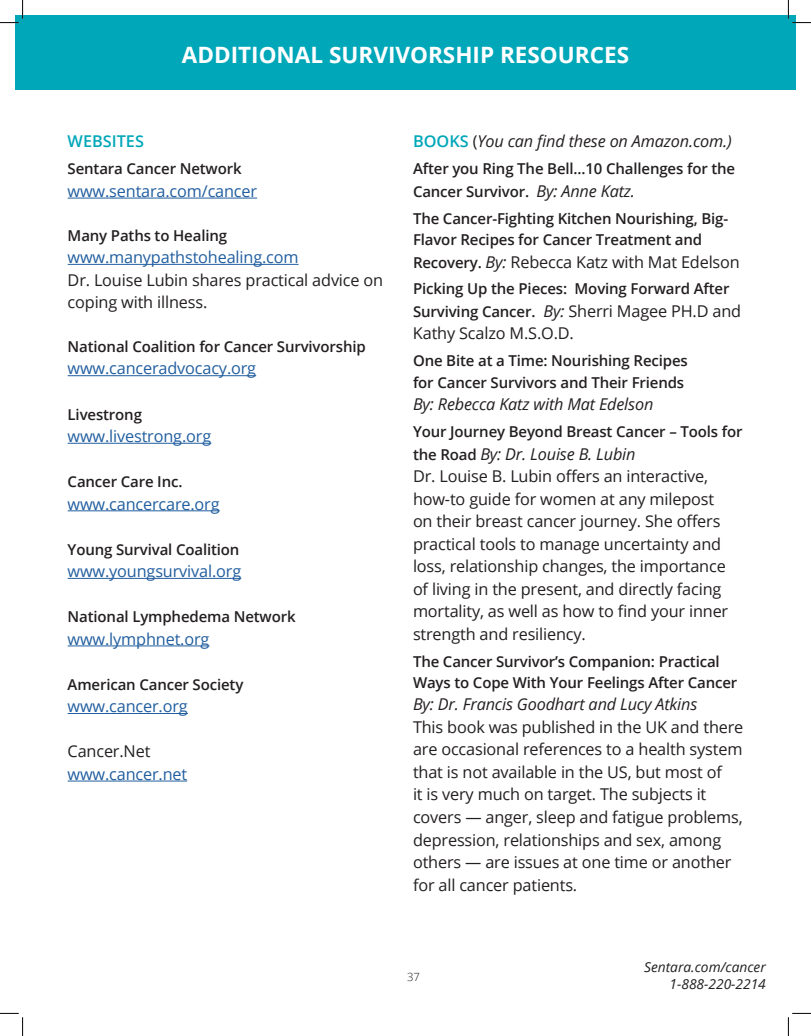
<style>
.page{position:relative;width:811px;height:1036px;background:#fff}
.page>*{position:absolute;margin:0;border:0;box-sizing:border-box;transform-origin:0 0}
.t1{font:700 22.5px "Open Sans";color:#fff}
.t2{font:16.25px/22.5px "Open Sans";letter-spacing:-.01em;color:#231f20}
.t3{font:16.25px "Open Sans";letter-spacing:-.01em;color:#215e9f}
.t4{font:italic 16.25px "Open Sans";letter-spacing:-.01em;color:#231f20}
.t5{font:600 16.25px "Open Sans";color:#00a7b9}
.t6{font:600 15px/21.2px "Open Sans";letter-spacing:-.01em;color:#231f20}
.t7{font:italic 13.75px/16.5px "Open Sans";color:#231f20;text-align:right}
.t8{font:300 11.25px "Open Sans";color:#231f20}
.s1{font-weight:600;font-style:normal;color:#00a7b9}
.s2{font-style:normal}
.s3{font-weight:400;font-style:italic;font-size:16.25px}
.s4{font-weight:600;font-size:15px}
.s5{font-style:italic}
</style>
<div class="page">
<div style="left:15px;top:15px;width:780px;height:75px;background:#00a7b9"></div>
<hr style="left:68px;top:198px;width:189px;height:1px;background:#215e9f">
<hr style="left:68px;top:264px;width:230px;height:1px;background:#215e9f">
<hr style="left:68px;top:375px;width:188px;height:1px;background:#215e9f">
<hr style="left:68px;top:443px;width:143px;height:1px;background:#215e9f">
<hr style="left:68px;top:510px;width:151px;height:1px;background:#215e9f">
<hr style="left:68px;top:578px;width:173px;height:1px;background:#215e9f">
<hr style="left:68px;top:645px;width:141px;height:1px;background:#215e9f">
<hr style="left:68px;top:713px;width:120px;height:1px;background:#215e9f">
<hr style="left:68px;top:780px;width:119px;height:1px;background:#215e9f">
<svg style="left:0;top:0;width:23px;height:23px"></svg>
<svg style="left:0;top:1012px;width:23px;height:23px"></svg>
<svg style="left:787px;top:0;width:23px;height:23px"></svg>
<svg style="left:787px;top:1012px;width:23px;height:23px"></svg>
<h1 class="t1" style="left:182px;top:39px;width:448px">ADDITIONAL SURVIVORSHIP RESOURCES</h1>
<p class="t5" style="left:68px;top:130px;width:78px">WEBSITES</p>
<p class="t6" style="left:68px;top:158px;width:175px">Sentara Cancer Network</p>
<p class="t3" style="left:68px;top:180px;width:191px">www.sentara.com/cancer</p>
<p class="t6" style="left:68px;top:224px;width:161px">Many Paths to Healing</p>
<p class="t3" style="left:68px;top:246px;width:232px">www.manypathstohealing.com</p>
<p class="t2" style="left:68px;top:268px;width:317px">Dr. Louise Lubin shares practical advice on coping with illness.</p>
<p class="t6" style="left:68px;top:335px;width:299px">National Coalition for Cancer Survivorship</p>
<p class="t3" style="left:68px;top:357px;width:190px">www.canceradvocacy.org</p>
<p class="t6" style="left:68px;top:403px;width:76px">Livestrong</p>
<p class="t3" style="left:68px;top:425px;width:145px">www.livestrong.org</p>
<p class="t6" style="left:68px;top:470px;width:116px">Cancer Care Inc.</p>
<p class="t3" style="left:68px;top:492px;width:153px">www.cancercare.org</p>
<p class="t6" style="left:68px;top:538px;width:173px">Young Survival Coalition</p>
<p class="t3" style="left:68px;top:560px;width:175px">www.youngsurvival.org</p>
<p class="t6" style="left:68px;top:605px;width:229px">National Lymphedema Network</p>
<p class="t3" style="left:68px;top:627px;width:143px">www.lymphnet.org</p>
<p class="t6" style="left:68px;top:673px;width:177px">American Cancer Society</p>
<p class="t3" style="left:68px;top:695px;width:122px">www.cancer.org</p>
<p class="t2" style="left:68px;top:739px;width:84px">Cancer.Net</p>
<p class="t3" style="left:68px;top:762px;width:121px">www.cancer.net</p>
<p class="t4" style="left:413px;top:130px;width:320px"><span class="s1">BOOKS</span> <span class="s2">(</span>You can find these on Amazon.com.)</p>
<p class="t6" style="left:413px;top:157px;width:323px;line-height:22.5px">After you Ring The Bell...10 Challenges for the<br>Cancer Survivor. <span class="s3">By: Anne Katz.</span></p>
<p class="t6" style="left:413px;top:207px;width:316px">The Cancer-Fighting Kitchen Nourishing, Big-<br>Flavor Recipes for Cancer Treatment and</p>
<p class="t2" style="left:413px;top:250px;width:328px"><span class="s4">Recovery.</span> <span class="s5">By:</span> Rebecca Katz with Mat Edelson</p>
<p class="t6" style="left:413px;top:278px;width:318px">Picking Up the Pieces: Moving Forward After</p>
<p class="t2" style="left:413px;top:299px;width:329px"><span class="s4">Surviving Cancer.</span> <span class="s5">By:</span> Sherri Magee PH.D and<br>Kathy Scalzo M.S.O.D.</p>
<p class="t6" style="left:413px;top:350px;width:276px">One Bite at a Time: Nourishing Recipes for Cancer Survivors and Their Friends</p>
<p class="t4" style="left:413px;top:393px;width:242px">By: Rebecca Katz with Mat Edelson</p>
<p class="t6" style="left:413px;top:420px;width:331px">Your Journey Beyond Breast Cancer – Tools for</p>
<p class="t2" style="left:413px;top:442px;width:316px"><span class="s4">the Road</span> <span class="s5">By: Dr. Louise B. Lubin<br></span>Dr. Louise B. Lubin offers an interactive, how-to guide for women at any milepost on their breast cancer journey. She offers practical tools to manage uncertainty and loss, relationship changes, the importance of living in the present, and directly facing mortality, as well as how to find your inner strength and resiliency.</p>
<p class="t6" style="left:413px;top:650px;width:326px">The Cancer Survivor’s Companion: Practical<br>Ways to Cope With Your Feelings After Cancer</p>
<p class="t4" style="left:413px;top:693px;width:286px">By: Dr. Francis Goodhart and Lucy Atkins</p>
<p class="t2" style="left:413px;top:715px;width:332px">This book was published in the UK and there are occasional references to a health system that is not available in the US, but most of<br>it is very much on target. The subjects it covers — anger, sleep and fatigue problems, depression, relationships and sex, among others — are issues at one time or another for all cancer patients.</p>
<p class="t8" style="left:407px;top:968px;width:14px">37</p>
<p class="t7" style="left:644px;top:958px;width:123px">Sentara.com/cancer<br>1-888-220-2214</p>
</div>
